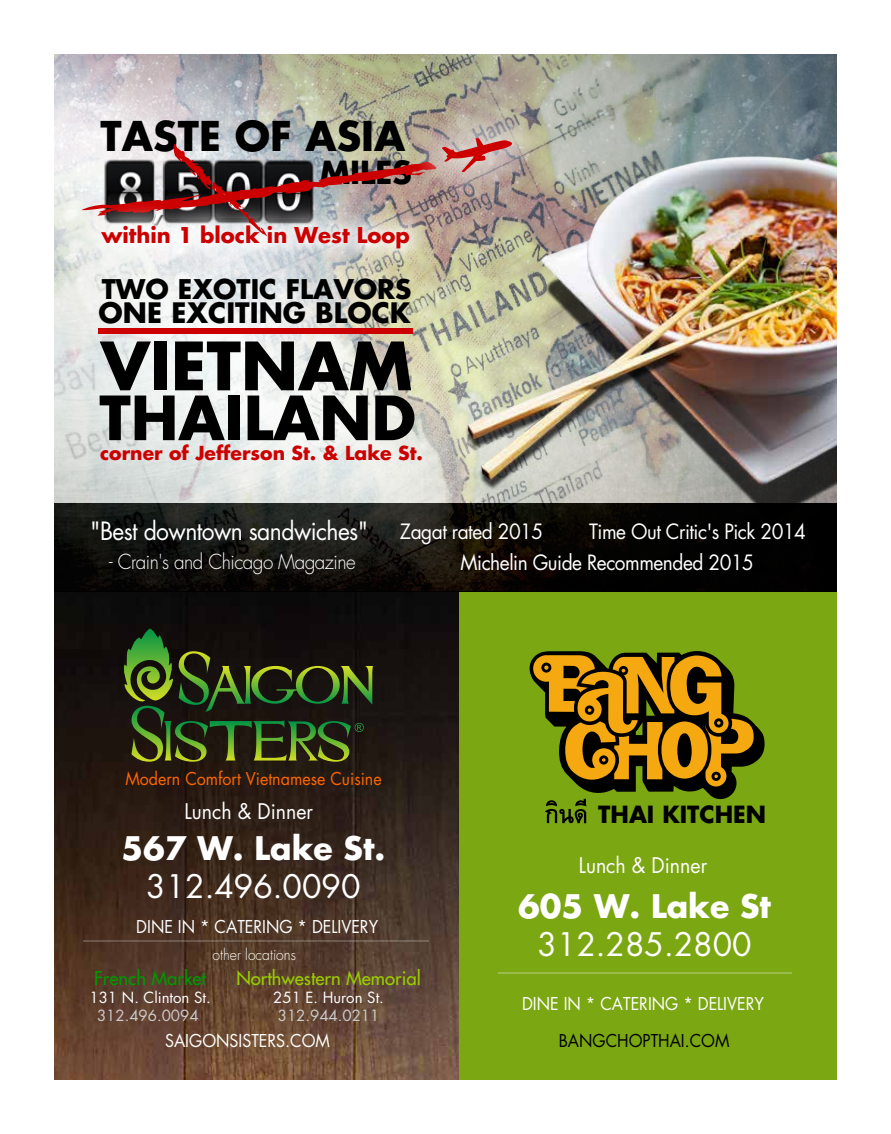
<style>
.page{position:relative;width:891px;height:1134px;background:#fff}
.page>*{position:absolute;margin:0;border:0;box-sizing:border-box;transform-origin:0 0}
.t1{font:700 64.8px "Futura";color:#000}
.t2{font:700 59.25px "Futura";color:#000}
.t3{font:700 39.9px "Futura";color:#000}
.t4{font:31.65px "Futura";color:#fff}
.t5{font:700 31.65px "Futura";color:#fff}
.t6{font:700 30.9px "Futura";color:#000}
.t7{font:700 27.45px "Futura";color:#000}
.t8{font:700 26.4px "Futura";color:#000}
.t9{font:24.6px "Futura";letter-spacing:-.025em;color:#fff;scale:.93 1}
.t10{font:700 23.1px "Futura";color:#000}
.t11{font:700 21.15px "Futura";color:#c00}
.t12{font:21px "Futura";color:#fff;scale:.93 1}
.t13{font:20.55px/31px "Futura";letter-spacing:-.025em;color:#fff;scale:.93 1}
.t14{font:300 20.25px "Futura";letter-spacing:-.025em;color:#fff;scale:.93 1}
.t15{font:700 18.75px "Futura";color:#c00}
.t16{font:18.6px "Futura";color:#9c0}
.t17{font:18.6px "Futura";color:#090}
.t18{font:17.25px "Futura";color:#fff;scale:.93 1}
.t19{font:17.25px "Futura";color:#f60;scale:.93 1}
.t20{font:17.25px "Futura";color:#000;scale:.93 1}
.t21{font:15px "Futura";color:#fff}
.t22{font:15px "Futura";color:#ccc}
.t23{font:300 15px "Futura";color:#fff;scale:.93 1}
</style>
<div class="page">
<img style="left:54px;top:592px;width:406px;height:488px">
<div style="left:460px;top:589px;width:377px;height:491px;background:#7ba712"></div>
<img style="left:54px;top:54px;width:783px;height:449px">
<img style="left:457px;top:120px;width:380px;height:383px">
<svg style="left:54px;top:503px;width:783px;height:89px;background:#0e0d0a"></svg>
<img style="left:402px;top:98px;width:150px;height:114px">
<img style="left:419px;top:116px;width:116px;height:79px">
<svg style="left:123px;top:629px;width:250px;height:133px;background:#2a3716"></svg>
<svg style="left:530px;top:651px;width:235px;height:172px"></svg>
<hr style="left:83px;top:941px;width:346px;height:1px;background:#fff">
<hr style="left:498px;top:973px;width:294px;height:1px;background:#fff">
<div style="left:98px;top:329px;width:315px;height:5px;background:#c00"></div>
<img style="left:71px;top:195px;width:369px;height:85px">
<img style="left:91px;top:236px;width:329px;height:23px">
<img style="left:81px;top:138px;width:431px;height:98px">
<h3 class="t3" style="left:101px;top:108px;width:306px">TASTE OF ASIA</h3>
<h3 class="t6" style="left:320px;top:151px;width:93px">MILES</h3>
<p class="t11" style="left:101px;top:221px;width:310px">within 1 block in West Loop</p>
<p class="t8" style="left:102px;top:271px;width:311px">TWO EXOTIC FLAVORS</p>
<h3 class="t7" style="left:99px;top:293px;width:313px">ONE EXCITING BLOCK</h3>
<h1 class="t1" style="left:101px;top:321px;width:313px">VIETNAM</h1>
<h2 class="t2" style="left:99px;top:377px;width:318px">THAILAND</h2>
<p class="t15" style="left:100px;top:440px;width:324px">corner of Jefferson St. &amp; Lake St.</p>
<p class="t9" style="left:90px;top:514px;width:301px">"Best downtown sandwiches"</p>
<p class="t14" style="left:109px;top:549px;width:267px">- Crain's and Chicago Magazine</p>
<p class="t13" style="left:461px;top:515px;width:317px;text-indent:-61px">Zagat rated 2015<br>Michelin Guide Recommended 2015</p>
<p class="t13" style="left:589px;top:515px;width:235px">Time Out Critic's Pick 2014</p>
<p class="t19" style="left:125px;top:767px;width:277px">Modern Comfort Vietnamese Cuisine</p>
<p class="t12" style="left:185px;top:797px;width:140px">Lunch &amp; Dinner</p>
<h3 class="t5" style="left:122px;top:826px;width:265px">567 W. Lake St.</h3>
<h3 class="t4" style="left:146px;top:865px;width:216px">312.496.0090</h3>
<p class="t18" style="left:136px;top:914px;width:262px">DINE IN * CATERING * DELIVERY</p>
<p class="t23" style="left:213px;top:945px;width:91px">other locations</p>
<p class="t10" style="left:598px;top:798px;width:169px">THAI KITCHEN</p>
<p class="t12" style="left:579px;top:851px;width:140px">Lunch &amp; Dinner</p>
<h3 class="t5" style="left:518px;top:885px;width:254px">605 W. Lake St</h3>
<h3 class="t4" style="left:537px;top:923px;width:216px">312.285.2800</h3>
<p class="t17" style="left:94px;top:966px;width:113px">French Market</p>
<p class="t21" style="left:90px;top:987px;width:123px">131 N. Clinton St.</p>
<p class="t22" style="left:97px;top:1005px;width:103px">312.496.0094</p>
<p class="t16" style="left:236px;top:966px;width:186px">Northwestern Memorial</p>
<p class="t21" style="left:273px;top:987px;width:112px">251 E. Huron St.</p>
<p class="t22" style="left:278px;top:1005px;width:103px">312.944.0211</p>
<p class="t18" style="left:522px;top:992px;width:262px">DINE IN * CATERING * DELIVERY</p>
<p class="t18" style="left:165px;top:1029px;width:179px">SAIGONSISTERS.COM</p>
<p class="t20" style="left:559px;top:1029px;width:185px">BANGCHOPTHAI.COM</p>
</div>
